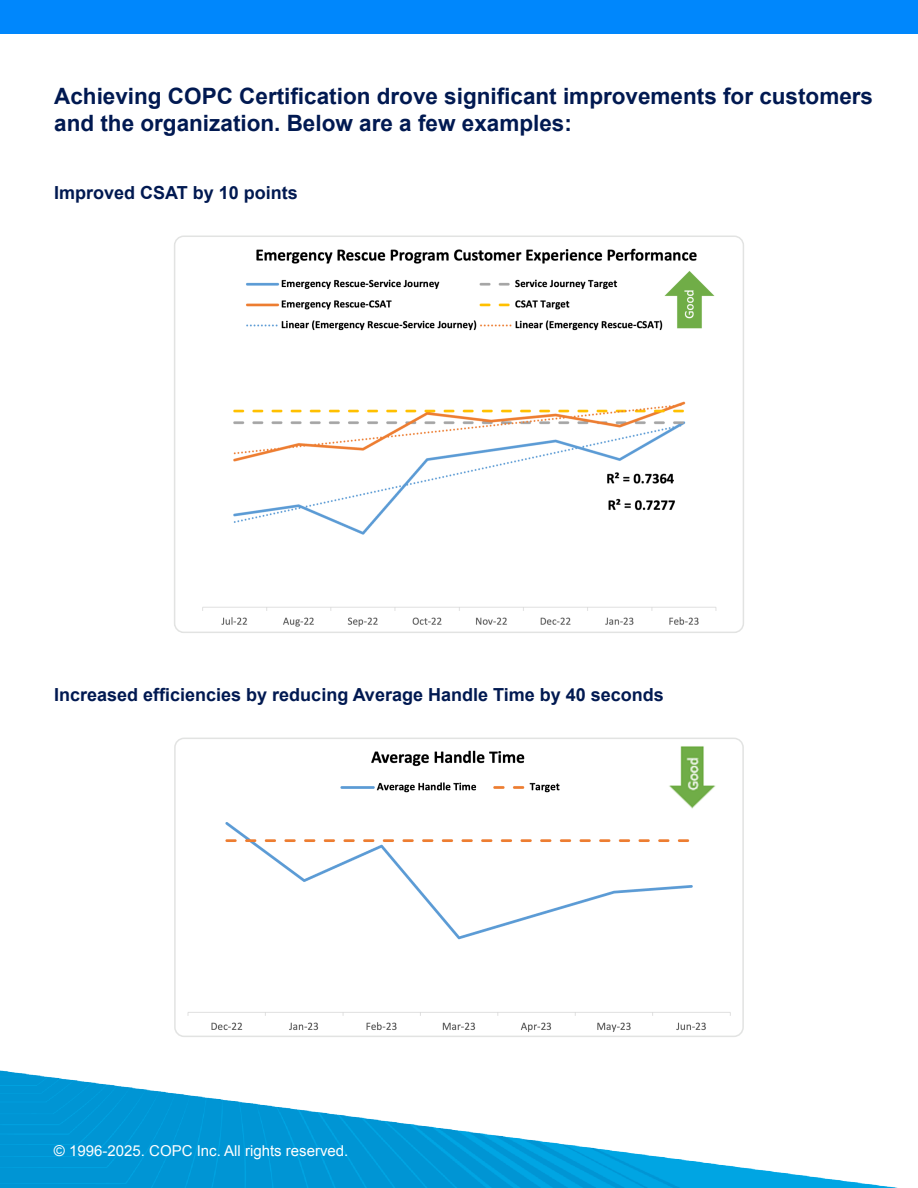
<style>
.page{position:relative;width:918px;height:1188px;background:#fff}
.page>*{position:absolute;margin:0;border:0;box-sizing:border-box;transform-origin:0 0}
.t1{font:700 22.5px/27px "Arial";color:#011951}
.t2{font:700 18px "Arial";color:#011951}
.t3{font:15px "Arial";color:#fff}
</style>
<div class="page">
<img style="left:0;top:1070px;width:898px;height:118px">
<div style="left:0;top:0;width:918px;height:34px;background:#0087fc"></div>
<img style="left:177px;top:236px;width:564px;height:394px">
<div style="left:174px;top:236px;width:570px;height:397px;border:2px solid #e2e3e2;border-radius:9px"></div>
<img style="left:177px;top:741px;width:564px;height:293px">
<div style="left:174px;top:738px;width:570px;height:299px;border:2px solid #e2e3e2;border-radius:9px"></div>
<p class="t1" style="left:54px;top:84px;width:820px">Achieving COPC Certification drove significant improvements for customers and the organization. Below are a few examples:</p>
<p class="t2" style="left:54px;top:181px;width:245px">Improved CSAT by 10 points</p>
<p class="t2" style="left:54px;top:683px;width:611px">Increased efficiencies by reducing Average Handle Time by 40 seconds</p>
<p class="t3" style="left:54px;top:1141px;width:296px">© 1996-2025. COPC Inc. All rights reserved.</p>
</div>
